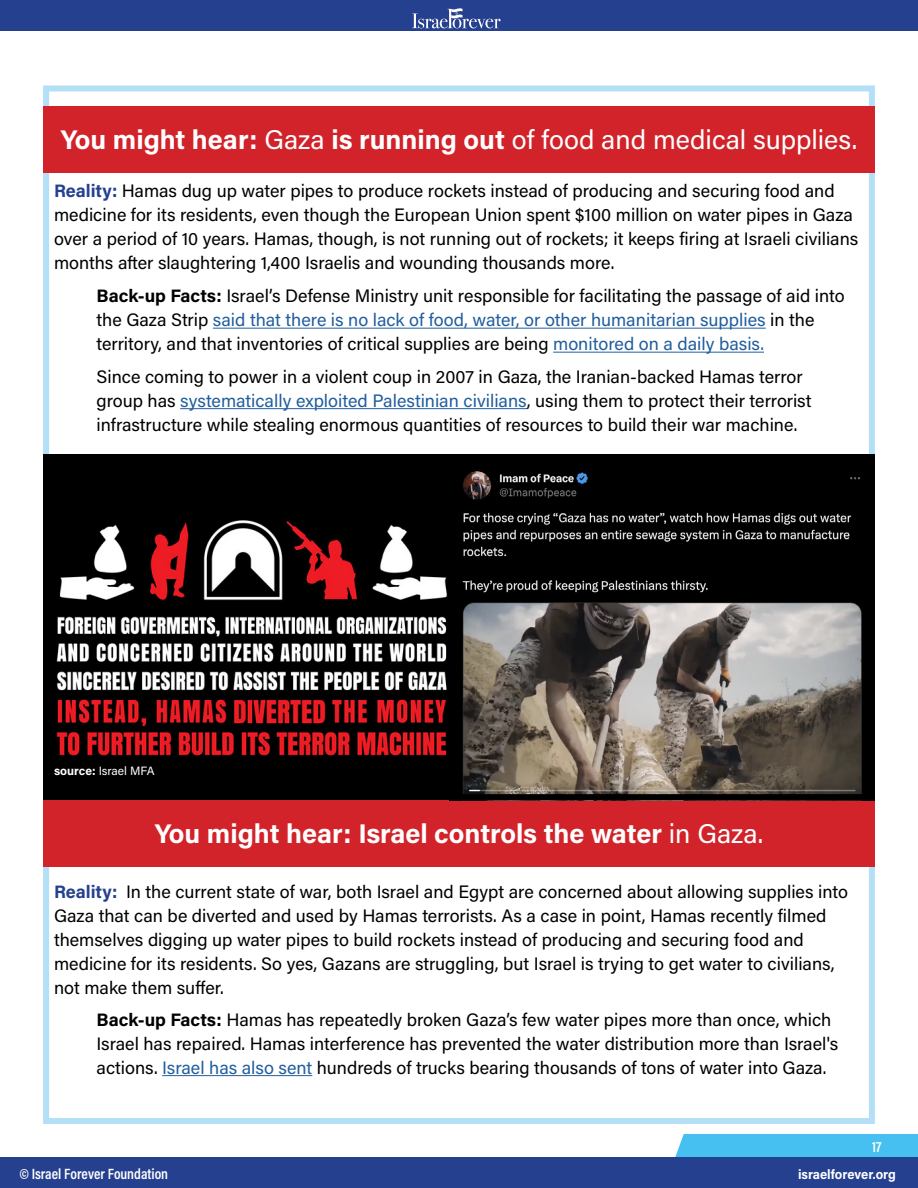
<style>
.page{position:relative;width:918px;height:1188px;background:#fff}
.page>*{position:absolute;margin:0;border:0;box-sizing:border-box;transform-origin:0 0}
.Paragraph_Style_1{font:27px "Acumin Pro";color:#fff}
.Paragraph_Style_1-2{font:700 27px "Acumin Pro";letter-spacing:-.005em;color:#fff}
.Paragraph_Style_1-3{font:18px/24px "Acumin Pro";color:#000}
.t1{font:600 15px "Acumin Pro Cond";color:#fff}
.t2{font:15px "Acumin Variable Concept";color:#fff}
.t3{font:700 13.5px "Acumin Pro Semi Cond";color:#fff}
.Paragraph_Style_1-4{font:12px "Acumin Pro";letter-spacing:-.005em;color:#fff}
.s1{font-weight:700}
.s2{font-weight:700;color:#25408f}
.s3{color:#215e9e}
.s4{font-weight:400}
</style>
<div class="page">
<div style="left:0;top:0;width:918px;height:31px;background:#25408f"></div>
<div style="left:675px;top:1134px;width:243px;height:23px;background:#45c0f1"></div>
<div style="left:0;top:1157px;width:918px;height:31px;background:#25408f"></div>
<svg style="left:412px;top:8px;width:89px;height:20px"></svg>
<div style="left:43px;top:85px;width:832px;height:1039px;border:6px solid #b3e0f7"></div>
<div style="left:43px;top:106px;width:832px;height:66px;background:#d2232a"></div>
<div style="left:43px;top:800px;width:832px;height:66px;background:#d2232a"></div>
<hr style="left:213px;top:328px;width:553px;height:1px;background:#215e9e">
<hr style="left:553px;top:352px;width:211px;height:1px;background:#215e9e">
<hr style="left:180px;top:408px;width:347px;height:1px;background:#215e9e">
<hr style="left:162px;top:1075px;width:150px;height:1px;background:#215e9e">
<div style="left:43px;top:454px;width:832px;height:346px;background:#000"></div>
<img style="left:462px;top:471px;width:400px;height:322px">
<img style="left:56px;top:520px;width:391px;height:236px">
<p class="Paragraph_Style_1" style="left:61px;top:121px;width:798px"><span class="s1">You might hear:</span> Gaza <span class="s1">is running out</span> of food and medical supplies.</p>
<p class="Paragraph_Style_1-3" style="left:54px;top:178px;width:806px"><span class="s2">Reality:</span> Hamas dug up water pipes to produce rockets instead of producing and securing food and medicine for its residents, even though the European Union spent $100 million on water pipes in Gaza over a period of 10 years. Hamas, though, is not running out of rockets; it keeps firing at Israeli civilians months after slaughtering 1,400 Israelis and wounding thousands more.</p>
<p class="Paragraph_Style_1-3" style="left:97px;top:283px;width:750px"><span class="s1">Back-up Facts:</span> Israel’s Defense Ministry unit responsible for facilitating the passage of aid into the Gaza Strip <span class="s3">said that there is no lack of food, water, or other humanitarian supplies</span> in the territory, and that inventories of critical supplies are being <span class="s3">monitored on a daily basis.</span></p>
<p class="Paragraph_Style_1-3" style="left:97px;top:364px;width:716px">Since coming to power in a violent coup in 2007 in Gaza, the Iranian-backed Hamas terror group has <span class="s3">systematically exploited Palestinian civilians</span>, using them to protect their terrorist infrastructure while stealing enormous quantities of resources to build their war machine.</p>
<p class="Paragraph_Style_1-4" style="left:54px;top:763px;width:102px"><span class="s1">source:</span> Israel MFA</p>
<p class="Paragraph_Style_1-2" style="left:155px;top:815px;width:610px">You might hear: Israel controls the water <span class="s4">in Gaza.</span></p>
<p class="Paragraph_Style_1-3" style="left:54px;top:879px;width:796px"><span class="s2">Reality:</span> In the current state of war, both Israel and Egypt are concerned about allowing supplies into Gaza that can be diverted and used by Hamas terrorists. As a case in point, Hamas recently filmed themselves digging up water pipes to build rockets instead of producing and securing food and medicine for its residents. So yes, Gazans are struggling, but Israel is trying to get water to civilians, not make them suffer.</p>
<p class="Paragraph_Style_1-3" style="left:97px;top:1007px;width:743px"><span class="s1">Back-up Facts:</span> Hamas has repeatedly broken Gaza’s few water pipes more than once, which<br>Israel has repaired. Hamas interference has prevented the water distribution more than Israel's actions. <span class="s3">Israel has also sent</span> hundreds of trucks bearing thousands of tons of water into Gaza.</p>
<p class="t2" style="left:872px;top:1136px;width:11px">17</p>
<p class="t1" style="left:19px;top:1164px;width:150px">© Israel Forever Foundation</p>
<p class="t3" style="left:798px;top:1164px;width:99px">israelforever.org</p>
</div>
